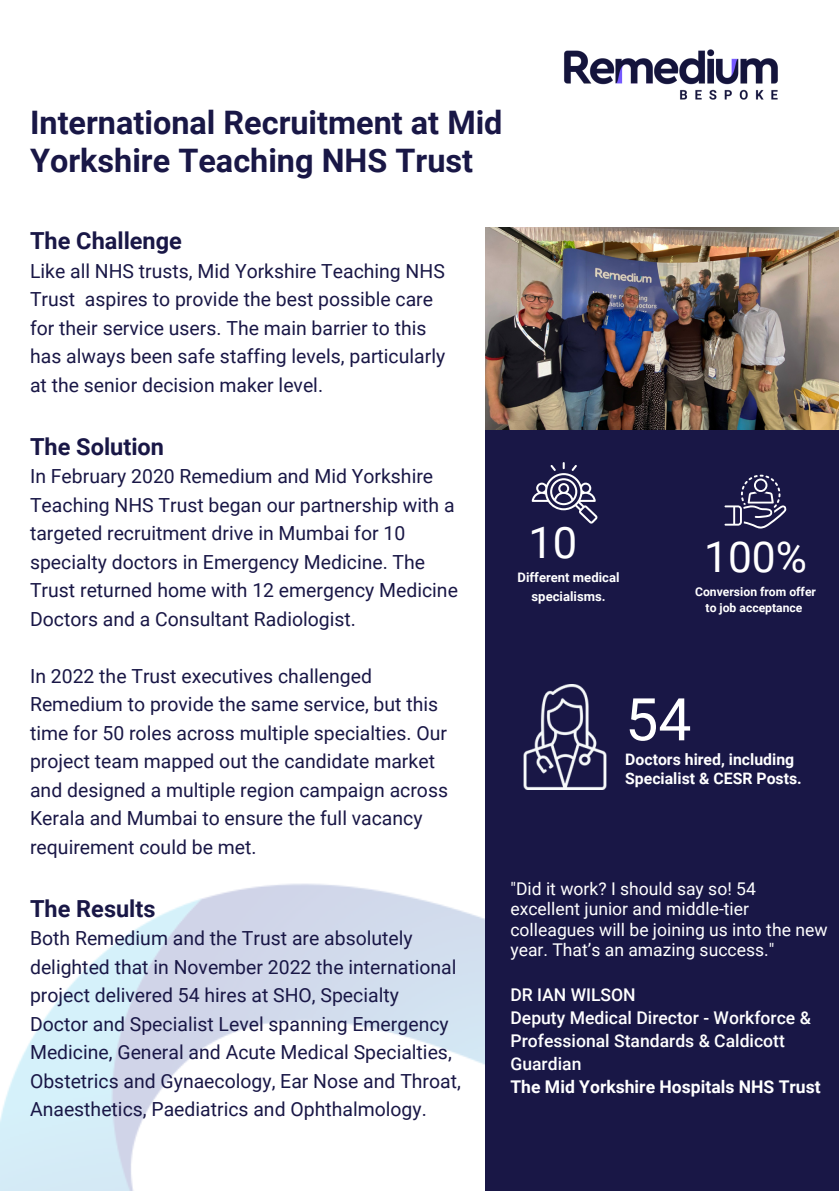
<style>
.page{position:relative;width:839px;height:1191px;background:#fff}
.page>*{position:absolute;margin:0;border:0;box-sizing:border-box;transform-origin:0 0}
.t1{font:59px "Roboto";color:#fff}
.t2{font:43.6px "Roboto";color:#fff}
.t3{font:42.6px "Roboto";color:#fff}
.t4{font:700 32.4px "Roboto";color:#191746}
.t5{font:700 23.6px "Roboto";color:#191746}
.t6{font:19.4px/28.4px "Roboto";color:#191746}
.t7{font:17.6px/20.2px "Roboto";color:#fff}
.t8{font:500 17.6px/23px "Roboto";color:#fff}
.t9{font:700 17.6px "Roboto";color:#fff}
.t10{font:700 15.8px/19.2px "Roboto";color:#fff}
.t11{font:700 13px/18.2px "Roboto";color:#fff;text-align:center}
.t12{font:700 12.2px/16.4px "Roboto";color:#fff;text-align:center}
</style>
<div class="page">
<img style="left:0;top:883px;width:485px;height:308px">
<div style="left:485px;top:227px;width:353px;height:964px;background:#191746"></div>
<img style="left:523px;top:685px;width:84px;height:105px">
<img style="left:485px;top:227px;width:353px;height:203px">
<svg style="left:531px;top:462px;width:66px;height:62px"></svg>
<svg style="left:724px;top:475px;width:62px;height:54px"></svg>
<img style="left:564px;top:49px;width:214px;height:51px">
<p class="t4" style="left:30px;top:104px;width:474px">International Recruitment at Mid</p>
<p class="t4" style="left:30px;top:142px;width:444px">Yorkshire Teaching NHS Trust</p>
<p class="t5" style="left:30px;top:227px;width:153px">The Challenge</p>
<p class="t6" style="left:30px;top:257px;width:416px">Like all NHS trusts, Mid Yorkshire Teaching NHS Trust aspires to provide the best possible care for their service users. The main barrier to this has always been safe staffing levels, particularly at the senior decision maker level.</p>
<p class="t5" style="left:30px;top:433px;width:135px">The Solution</p>
<p class="t6" style="left:30px;top:462px;width:429px">In February 2020 Remedium and Mid Yorkshire Teaching NHS Trust began our partnership with a targeted recruitment drive in Mumbai for 10 specialty doctors in Emergency Medicine. The Trust returned home with 12 emergency Medicine Doctors and a Consultant Radiologist.</p>
<p class="t6" style="left:30px;top:662px;width:419px">In 2022 the Trust executives challenged Remedium to provide the same service, but this time for 50 roles across multiple specialties. Our project team mapped out the candidate market and designed a multiple region campaign across Kerala and Mumbai to ensure the full vacancy requirement could be met.</p>
<p class="t5" style="left:30px;top:895px;width:127px">The Results</p>
<p class="t6" style="left:30px;top:924px;width:432px">Both Remedium and the Trust are absolutely delighted that in November 2022 the international project delivered 54 hires at SHO, Specialty Doctor and Specialist Level spanning Emergency Medicine, General and Acute Medical Specialties, Obstetrics and Gynaecology, Ear Nose and Throat, Anaesthetics, Paediatrics and Ophthalmology.</p>
<p class="t2" style="left:528px;top:518px;width:50px">10</p>
<p class="t11" style="left:517px;top:569px;width:103px">Different medical specialisms.</p>
<p class="t3" style="left:704px;top:533px;width:104px">100%</p>
<p class="t12" style="left:695px;top:584px;width:122px">Conversion from offer to job acceptance</p>
<p class="t1" style="left:625px;top:686px;width:68px">54</p>
<p class="t10" style="left:625px;top:750px;width:178px">Doctors hired, including<br>Specialist &amp; CESR Posts.</p>
<p class="t7" style="left:510px;top:879px;width:318px">"Did it work? I should say so! 54 excellent junior and middle-tier colleagues will be joining us into the new year. That’s an amazing success."</p>
<p class="t8" style="left:510px;top:983px;width:127px">DR IAN WILSON</p>
<p class="t8" style="left:510px;top:1006px;width:302px">Deputy Medical Director - Workforce &amp;<br>Professional Standards &amp; Caldicott<br>Guardian</p>
<p class="t9" style="left:510px;top:1077px;width:312px">The Mid Yorkshire Hospitals NHS Trust</p>
</div>
